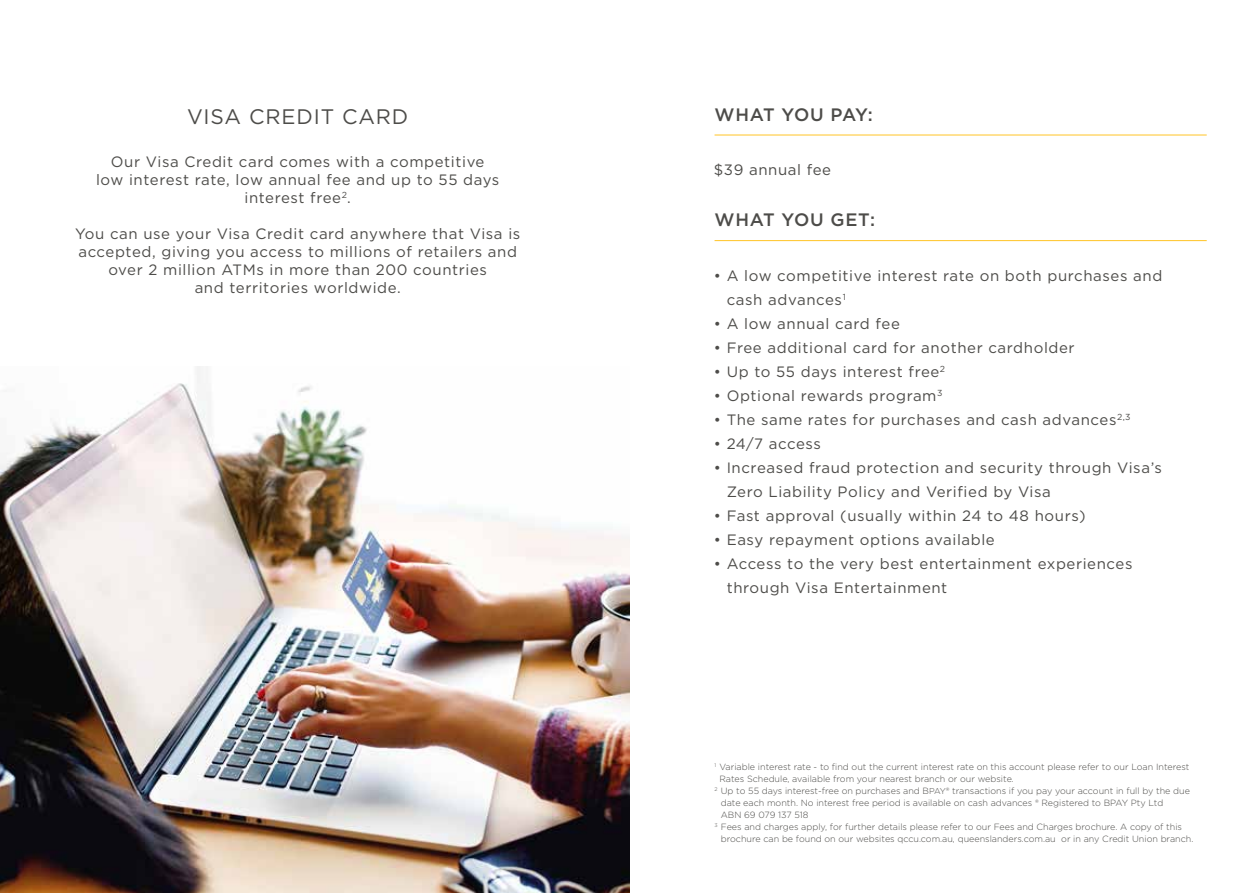
<style>
.page{position:relative;width:1259px;height:893px;background:#fff}
.page>*{position:absolute;margin:0;border:0;box-sizing:border-box;transform-origin:0 0}
.t1{font:21px "Gotham";letter-spacing:.04em;color:#4d4c49}
.t2{font:500 18px "Gotham";letter-spacing:-.02em;color:#4d4c49}
.t3{font:500 18px "Gotham";letter-spacing:.04em;color:#4d4c49}
.t4{font:15px/18px "Gotham";letter-spacing:.04em;color:#4d4c49}
.t5{font:300 9px "Gotham";color:#4d4c49}
.s1{font-size:8.4px}
</style>
<div class="page">
<hr style="left:714px;top:135px;width:492px;height:1px;background:#ffc425">
<hr style="left:714px;top:240px;width:492px;height:1px;background:#ffc425">
<img style="left:0;top:366px;width:629px;height:527px">
<h1 class="t1" style="left:187px;top:103px;width:223px">VISA CREDIT CARD</h1>
<p class="t4" style="left:96px;top:153px;width:405px;text-align:center">Our Visa Credit card comes with a competitive low interest rate, low annual fee and up to 55 days interest free<sup>2</sup>.</p>
<p class="t4" style="left:75px;top:225px;width:447px;text-align:center">You can use your Visa Credit card anywhere that Visa is accepted, giving you access to millions of retailers and over 2 million ATMs in more than 200 countries<br>and territories worldwide.</p>
<p class="t2" style="left:714px;top:103px;width:160px">WHAT YOU PAY:</p>
<p class="t4" style="left:714px;top:160px;width:119px">$39 annual fee</p>
<p class="t3" style="left:714px;top:208px;width:162px">WHAT YOU GET:</p>
<p class="t4" style="left:726px;top:263px;width:437px;line-height:24px;text-indent:-13px">• A low competitive interest rate on both purchases and cash advances<sup>1</sup></p>
<p class="t4" style="left:714px;top:314px;width:188px">• A low annual card fee</p>
<p class="t4" style="left:714px;top:338px;width:362px">• Free additional card for another cardholder</p>
<p class="t4" style="left:714px;top:362px;width:233px">• Up to 55 days interest free<sup>2</sup></p>
<p class="t4" style="left:714px;top:386px;width:230px">• Optional rewards program<sup>3</sup></p>
<p class="t4" style="left:714px;top:410px;width:418px">• The same rates for purchases and cash advances<sup>2,3</sup></p>
<p class="t4" style="left:714px;top:434px;width:109px">• 24/7 access</p>
<p class="t4" style="left:726px;top:455px;width:437px;line-height:24px;text-indent:-13px">• Increased fraud protection and security through Visa’s<br>Zero Liability Policy and Verified by Visa</p>
<p class="t4" style="left:714px;top:506px;width:373px">• Fast approval (usually within 24 to 48 hours)</p>
<p class="t4" style="left:714px;top:530px;width:282px">• Easy repayment options available</p>
<p class="t4" style="left:726px;top:551px;width:407px;line-height:24px;text-indent:-13px">• Access to the very best entertainment experiences through Visa Entertainment</p>
<p class="t5" style="left:714px;top:761px;width:476px"><sup>1</sup> Variable interest rate - to find out the current interest rate on this account please refer to our Loan Interest</p>
<p class="t5" style="left:719px;top:773px;width:296px">Rates Schedule, available from your nearest branch or our website.</p>
<p class="t5" style="left:714px;top:785px;width:477px"><sup>2</sup> Up to 55 days interest-free on purchases and B<span class="s1">PAY</span>® transactions if you pay your account in full by the due</p>
<p class="t5" style="left:721px;top:797px;width:444px">date each month. No interest free period is available on cash advances ® Registered to BPAY Pty Ltd</p>
<p class="t5" style="left:721px;top:809px;width:89px">ABN 69 079 137 518</p>
<p class="t5" style="left:714px;top:821px;width:469px"><sup>3</sup> Fees and charges apply, for further details please refer to our Fees and Charges brochure. A copy of this</p>
<p class="t5" style="left:721px;top:833px;width:474px">brochure can be found on our websites qccu.com.au, queenslanders.com.au or in any Credit Union branch.</p>
</div>
